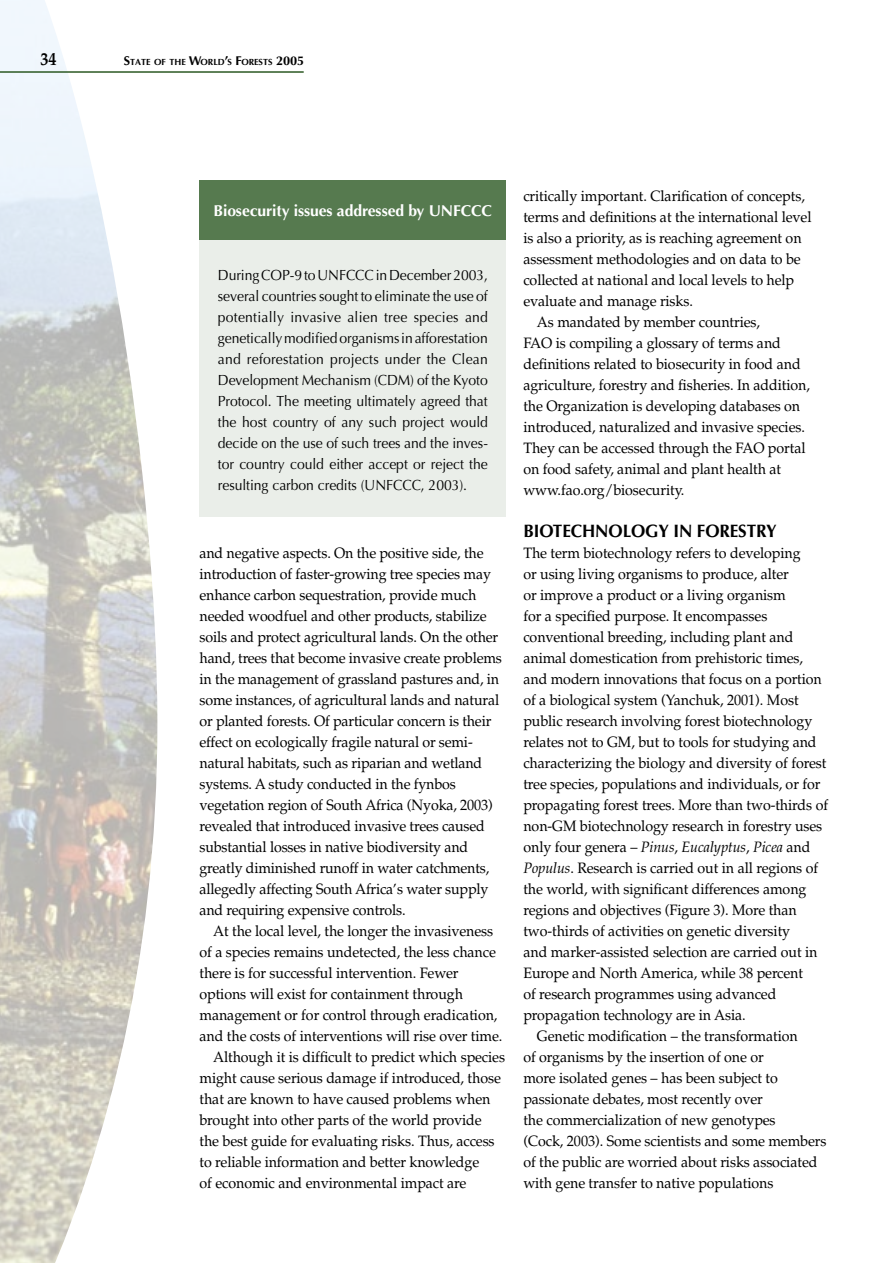
<style>
.page{position:relative;width:893px;height:1263px;background:#fff}
.page>*{position:absolute;margin:0;border:0;box-sizing:border-box;transform-origin:0 0}
.t1{font:700 18px "Optima LT Std";letter-spacing:-.005em;color:#000;scale:.95 1}
.t2{font:700 18px "Palatino";color:#000;scale:.9 1}
.t3{font:700 15.75px "Optima LT Std";letter-spacing:-.005em;color:#fff}
.t4{font:15px/21px "Palatino";letter-spacing:-.005em;color:#000;scale:.95 1}
.t5{font:14.7px/21px "Optima LT Std";letter-spacing:-.005em;color:#000;text-align:justify;scale:.95 1}
.t6{font:700 8.85px "Optima LT Std";color:#000}
.s1{font-size:12.75px}
.s2{font-style:italic}
</style>
<div class="page">
<svg style="left:1px;top:0;width:199px;height:1263px"></svg>
<hr style="left:0;top:71px;width:304px;height:2px;background:#2c5923">
<div style="left:200px;top:231px;width:306px;height:286px;background:#eaeee9"></div>
<div style="left:200px;top:180px;width:306px;height:60px;background:#567a4f"></div>
<p class="t2" style="left:40px;top:47px;width:19px">34</p>
<p class="t6" style="left:124px;top:57px;width:182px"><span class="s1">S</span>TATE OF THE <span class="s1">W</span>ORLD<span class="s1">’</span>S <span class="s1">F</span>ORESTS <span class="s1">2005</span></p>
<p class="t3" style="left:214px;top:201px;width:280px">Biosecurity issues addressed by UNFCCC</p>
<p class="t5" style="left:218px;top:265px;width:286px">During COP-9 to UNFCCC in December 2003, several countries sought to eliminate the use of potentially invasive alien tree species and genetically modified organisms in afforestation and reforestation projects under the Clean Development Mechanism (CDM) of the Kyoto Protocol. The meeting ultimately agreed that the host country of any such project would decide on the use of such trees and the inves&shy;tor country could either accept or reject the resulting carbon credits (UNFCCC, 2003).</p>
<p class="t4" style="left:200px;top:543px;width:320px">and negative aspects. On the positive side, the introduction of faster-growing tree species may enhance carbon sequestration, provide much needed woodfuel and other products, stabilize soils and protect agricultural lands. On the other hand, trees that become invasive create problems in the management of grassland pastures and, in some instances, of agricultural lands and natural or planted forests. Of particular concern is their effect on ecologically fragile natural or semi&shy;natural habitats, such as riparian and wetland systems. A study conducted in the fynbos vegetation region of South Africa (Nyoka, 2003) revealed that introduced invasive trees caused substantial losses in native biodiversity and greatly diminished runoff in water catchments, allegedly affecting South Africa’s water supply and requiring expensive controls.</p>
<p class="t4" style="left:213px;top:921px;width:297px">At the local level, the longer the invasiveness</p>
<p class="t4" style="left:200px;top:942px;width:313px">of a species remains undetected, the less chance</p>
<p class="t4" style="left:200px;top:963px;width:274px">there is for successful intervention. Fewer</p>
<p class="t4" style="left:200px;top:984px;width:279px">options will exist for containment through</p>
<p class="t4" style="left:200px;top:1005px;width:315px">management or for control through eradication,</p>
<p class="t4" style="left:200px;top:1026px;width:320px">and the costs of interventions will rise over time.</p>
<p class="t4" style="left:213px;top:1047px;width:309px">Although it is difficult to predict which species</p>
<p class="t4" style="left:200px;top:1068px;width:319px">might cause serious damage if introduced, those</p>
<p class="t4" style="left:200px;top:1089px;width:308px">that are known to have caused problems when</p>
<p class="t4" style="left:200px;top:1110px;width:299px">brought into other parts of the world provide</p>
<p class="t4" style="left:200px;top:1131px;width:312px">the best guide for evaluating risks. Thus, access</p>
<p class="t4" style="left:200px;top:1152px;width:296px">to reliable information and better knowledge</p>
<p class="t4" style="left:200px;top:1173px;width:282px">of economic and environmental impact are</p>
<p class="t4" style="left:523px;top:186px;width:298px">critically important. Clarification of concepts,</p>
<p class="t4" style="left:523px;top:207px;width:305px">terms and definitions at the international level</p>
<p class="t4" style="left:523px;top:228px;width:294px">is also a priority, as is reaching agreement on</p>
<p class="t4" style="left:523px;top:249px;width:293px">assessment methodologies and on data to be</p>
<p class="t4" style="left:523px;top:270px;width:286px">collected at national and local levels to help</p>
<p class="t4" style="left:523px;top:291px;width:180px">evaluate and manage risks.</p>
<p class="t4" style="left:537px;top:312px;width:236px">As mandated by member countries,</p>
<p class="t4" style="left:523px;top:333px;width:273px">FAO is compiling a glossary of terms and</p>
<p class="t4" style="left:523px;top:354px;width:293px">definitions related to biosecurity in food and</p>
<p class="t4" style="left:523px;top:375px;width:303px">agriculture, forestry and fisheries. In addition,</p>
<p class="t4" style="left:523px;top:396px;width:293px">the Organization is developing databases on</p>
<p class="t4" style="left:523px;top:417px;width:298px">introduced, naturalized and invasive species.</p>
<p class="t4" style="left:523px;top:438px;width:298px">They can be accessed through the FAO portal</p>
<p class="t4" style="left:523px;top:459px;width:273px">on food safety, animal and plant health at</p>
<p class="t4" style="left:523px;top:480px;width:171px">www.fao.org/biosecurity.</p>
<p class="t1" style="left:523px;top:520px;width:268px">BIOTECHNOLOGY IN FORESTRY</p>
<p class="t4" style="left:523px;top:543px;width:293px">The term biotechnology refers to developing</p>
<p class="t4" style="left:523px;top:564px;width:281px">or using living organisms to produce, alter</p>
<p class="t4" style="left:523px;top:585px;width:278px">or improve a product or a living organism</p>
<p class="t4" style="left:523px;top:606px;width:258px">for a specified purpose. It encompasses</p>
<p class="t4" style="left:523px;top:627px;width:286px">conventional breeding, including plant and</p>
<p class="t4" style="left:523px;top:648px;width:296px">animal domestication from prehistoric times,</p>
<p class="t4" style="left:523px;top:669px;width:316px">and modern innovations that focus on a portion</p>
<p class="t4" style="left:523px;top:690px;width:291px">of a biological system (Yanchuk, 2001). Most</p>
<p class="t4" style="left:523px;top:711px;width:306px">public research involving forest biotechnology</p>
<p class="t4" style="left:523px;top:732px;width:310px">relates not to GM, but to tools for studying and</p>
<p class="t4" style="left:523px;top:753px;width:320px">characterizing the biology and diversity of forest</p>
<p class="t4" style="left:523px;top:774px;width:314px">tree species, populations and individuals, or for</p>
<p class="t4" style="left:523px;top:795px;width:322px">propagating forest trees. More than two-thirds of</p>
<p class="t4" style="left:523px;top:816px;width:316px">non-GM biotechnology research in forestry uses</p>
<p class="t4" style="left:523px;top:837px;width:304px">only four genera – <span class="s2">Pinus</span>, <span class="s2">Eucalyptus</span>, <span class="s2">Picea</span> and</p>
<p class="t4" style="left:523px;top:858px;width:312px"><span class="s2">Populus</span>. Research is carried out in all regions of</p>
<p class="t4" style="left:523px;top:879px;width:299px">the world, with significant differences among</p>
<p class="t4" style="left:523px;top:900px;width:289px">regions and objectives (Figure 3). More than</p>
<p class="t4" style="left:523px;top:921px;width:282px">two-thirds of activities on genetic diversity</p>
<p class="t4" style="left:523px;top:942px;width:311px">and marker-assisted selection are carried out in</p>
<p class="t4" style="left:523px;top:963px;width:296px">Europe and North America, while 38 percent</p>
<p class="t4" style="left:523px;top:984px;width:268px">of research programmes using advanced</p>
<p class="t4" style="left:523px;top:1005px;width:235px">propagation technology are in Asia.</p>
<p class="t4" style="left:537px;top:1026px;width:276px">Genetic modification – the transformation</p>
<p class="t4" style="left:523px;top:1047px;width:254px">of organisms by the insertion of one or</p>
<p class="t4" style="left:523px;top:1068px;width:269px">more isolated genes – has been subject to</p>
<p class="t4" style="left:523px;top:1089px;width:254px">passionate debates, most recently over</p>
<p class="t4" style="left:523px;top:1110px;width:267px">the commercialization of new genotypes</p>
<p class="t4" style="left:523px;top:1131px;width:320px">(Cock, 2003). Some scientists and some members</p>
<p class="t4" style="left:523px;top:1152px;width:311px">of the public are worried about risks associated</p>
<p class="t4" style="left:523px;top:1173px;width:265px">with gene transfer to native populations</p>
</div>
